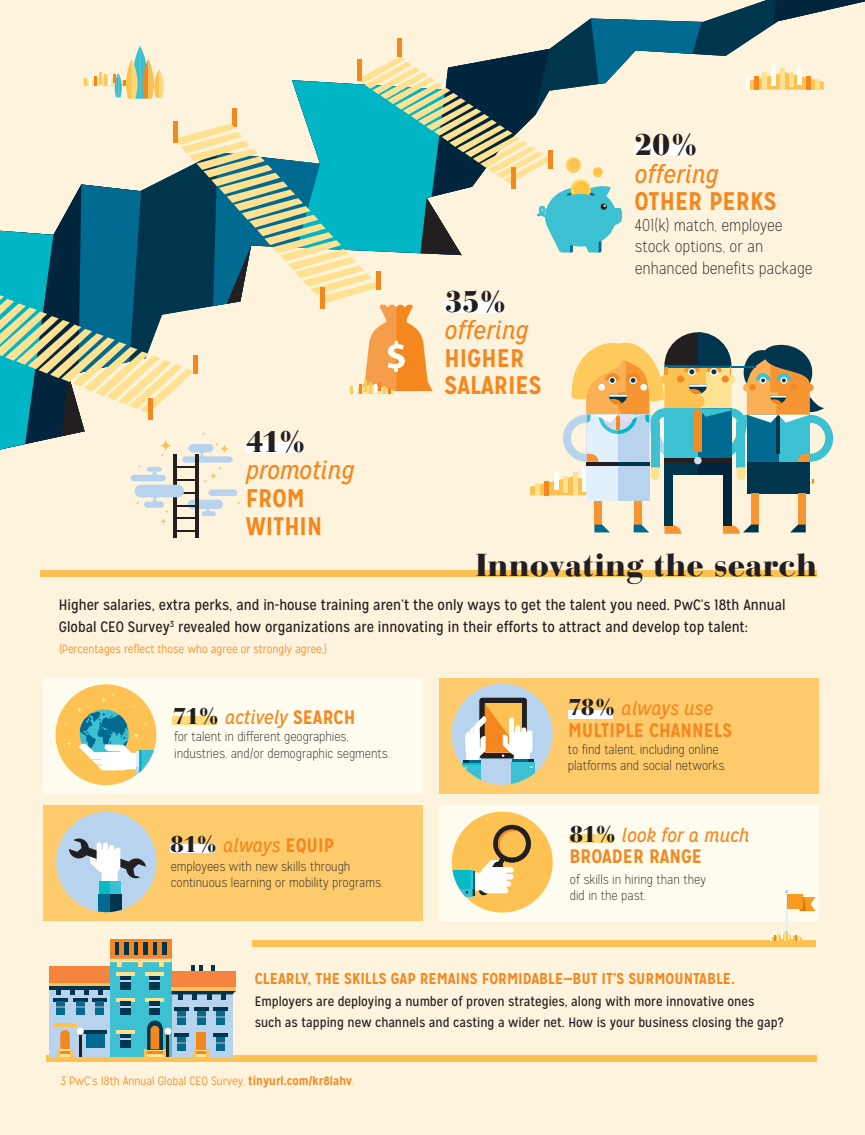
<style>
.page{position:relative;width:865px;height:1135px;background:#fff}
.page>*{position:absolute;margin:0;border:0;box-sizing:border-box;transform-origin:0 0}
.t1{font:900 31.5px "Bauer Bodoni";color:#231f20}
.t2{font:900 29.7px "Bauer Bodoni";color:#231f20}
.t3{font:700 25.5px/27.6px "Mission Gothic";color:#f5871f}
.t4{font:italic 25.5px "Mission Gothic";color:#f5871f}
.t5{font:italic 19.5px/21.1px "Mission Gothic";color:#f5871f}
.t6{font:700 19.5px/21.1px "Mission Gothic";color:#f5871f}
.t7{font:100 16.95px/21.1px "Mission Gothic";color:#231f20}
.t8{font:700 15.75px "Mission Gothic";color:#f5871f}
.t9{font:15px/22.5px "Mission Gothic";color:#231f20}
.t10{font:100 13.5px/16.5px "Mission Gothic";color:#231f20}
.t11{font:13.5px/21px "Mission Gothic";color:#231f20}
.t12{font:300 12px "Mission Gothic";color:#f5871f}
.s1{font-family:"Bauer Bodoni";font-weight:900;font-style:normal;font-size:22.65px;color:#231f20}
.s2{font-weight:700;font-style:normal}
.s3{font-family:"Bauer Bodoni";font-weight:900;font-size:22.65px;color:#231f20}
.s4{font-weight:400;font-style:italic}
.s5{font-weight:700}
</style>
<div class="page">
<div style="left:0;top:0;width:864px;height:1134px;background:#fef3dc"></div>
<div style="left:252px;top:940px;width:563px;height:6px;background:#fdc251"></div>
<div style="left:46px;top:1054px;width:770px;height:7px;background:#fdc251"></div>
<div style="left:43px;top:805px;width:380px;height:115px;background:#fdcb6c"></div>
<div style="left:439px;top:805px;width:379px;height:115px;background:#fffef4"></div>
<div style="left:439px;top:677px;width:379px;height:116px;background:#fdcb6c"></div>
<div style="left:43px;top:677px;width:380px;height:116px;background:#fffef4"></div>
<div style="left:56px;top:684px;width:100px;height:100px;background:#fdc251;border-radius:50%"></div>
<svg style="left:64px;top:694px;width:92px;height:85px"></svg>
<div style="left:107px;top:754px;width:22px;height:16px;background:#fff;border-radius:6px"></div>
<div style="left:451px;top:683px;width:101px;height:101px;background:#b7d3ed;border-radius:50%"></div>
<div style="left:479px;top:697px;width:47px;height:61px;background:#231f20;border-radius:3px"></div>
<svg style="left:475px;top:777px;width:6px;height:3px"></svg>
<svg style="left:511px;top:777px;width:17px;height:7px"></svg>
<hr style="left:511px;top:761px;width:24px;height:2px;background:#3bc1d1">
<div style="left:528px;top:763px;width:7px;height:21px;background:#fdcb6c"></div>
<svg style="left:462px;top:703px;width:72px;height:74px"></svg>
<div style="left:173px;top:715px;width:44px;height:9px;background:#feda7a"></div>
<div style="left:567px;top:710px;width:45px;height:9px;background:#fff"></div>
<div style="left:170px;top:843px;width:44px;height:9px;background:#fff"></div>
<div style="left:569px;top:833px;width:44px;height:9px;background:#feda7a"></div>
<div style="left:451px;top:811px;width:101px;height:101px;background:#fdc251;border-radius:50%"></div>
<svg style="left:452px;top:870px;width:10px;height:18px"></svg>
<svg style="left:462px;top:824px;width:69px;height:72px"></svg>
<div style="left:56px;top:811px;width:100px;height:100px;background:#b7d3ed;border-radius:50%"></div>
<div style="left:99px;top:881px;width:22px;height:13px;background:#08bac6"></div>
<div style="left:110px;top:881px;width:11px;height:14px;background:#3bc1d1"></div>
<div style="left:110px;top:893px;width:12px;height:18px;background:#00354e"></div>
<div style="left:98px;top:893px;width:12px;height:18px;background:#006a90"></div>
<svg style="left:69px;top:838px;width:77px;height:43px"></svg>
<hr style="left:196px;top:454px;width:3px;height:83px;background:#231f20">
<hr style="left:173px;top:454px;width:3px;height:83px;background:#231f20">
<hr style="left:785px;top:892px;width:2px;height:38px;background:#e1f0fa">
<svg style="left:770px;top:930px;width:31px;height:10px"></svg>
<div style="left:787px;top:893px;width:15px;height:15px;background:#f89b20"></div>
<svg style="left:799px;top:896px;width:16px;height:14px"></svg>
<div style="left:41px;top:569px;width:775px;height:7px;background:#fdc251"></div>
<div style="left:49px;top:981px;width:61px;height:75px;background:#b7d3ed"></div>
<div style="left:49px;top:967px;width:61px;height:15px;background:#f5843f"></div>
<hr style="left:49px;top:966px;width:61px;height:2px;background:#f5843f">
<svg style="left:49px;top:982px;width:61px;height:4px"></svg>
<hr style="left:49px;top:986px;width:61px;height:3px;background:#00354e">
<svg style="left:56px;top:989px;width:5px;height:5px"></svg>
<svg style="left:70px;top:989px;width:5px;height:5px"></svg>
<svg style="left:84px;top:989px;width:5px;height:5px"></svg>
<svg style="left:98px;top:989px;width:5px;height:5px"></svg>
<hr style="left:54px;top:997px;width:14px;height:3px;background:#00354e">
<hr style="left:73px;top:997px;width:14px;height:3px;background:#00354e">
<hr style="left:93px;top:997px;width:14px;height:3px;background:#00354e">
<svg style="left:57px;top:1000px;width:8px;height:14px"></svg>
<svg style="left:76px;top:1000px;width:8px;height:14px"></svg>
<svg style="left:96px;top:1000px;width:8px;height:14px"></svg>
<hr style="left:54px;top:1023px;width:22px;height:3px;background:#fdc251">
<svg style="left:57px;top:1030px;width:16px;height:26px"></svg>
<svg style="left:83px;top:1030px;width:24px;height:3px"></svg>
<div style="left:86px;top:1033px;width:18px;height:14px;background:#006a90"></div>
<div style="left:110px;top:954px;width:61px;height:102px;background:#3bc1d1"></div>
<div style="left:110px;top:939px;width:61px;height:15px;background:#00354e"></div>
<div style="left:110px;top:939px;width:5px;height:15px;background:#f5871f"></div>
<div style="left:119px;top:939px;width:5px;height:15px;background:#f5871f"></div>
<div style="left:129px;top:939px;width:5px;height:15px;background:#f5871f"></div>
<div style="left:138px;top:939px;width:5px;height:15px;background:#f5871f"></div>
<hr style="left:148px;top:939px;width:4px;height:15px;background:#f5871f">
<div style="left:157px;top:939px;width:5px;height:15px;background:#f5871f"></div>
<hr style="left:167px;top:939px;width:4px;height:15px;background:#f5871f">
<hr style="left:110px;top:938px;width:61px;height:3px;background:#f5871f">
<svg style="left:110px;top:954px;width:61px;height:4px"></svg>
<svg style="left:110px;top:958px;width:61px;height:8px"></svg>
<svg style="left:116px;top:972px;width:19px;height:3px"></svg>
<hr style="left:116px;top:997px;width:19px;height:3px;background:#ffe192">
<svg style="left:120px;top:975px;width:11px;height:14px"></svg>
<svg style="left:120px;top:1000px;width:11px;height:14px"></svg>
<svg style="left:146px;top:972px;width:18px;height:3px"></svg>
<hr style="left:146px;top:997px;width:18px;height:3px;background:#ffe192">
<svg style="left:149px;top:975px;width:11px;height:14px"></svg>
<svg style="left:149px;top:1000px;width:11px;height:14px"></svg>
<svg style="left:116px;top:1030px;width:19px;height:3px"></svg>
<svg style="left:120px;top:1033px;width:11px;height:14px"></svg>
<svg style="left:147px;top:1020px;width:15px;height:15px"></svg>
<svg style="left:144px;top:1025px;width:22px;height:31px"></svg>
<svg style="left:211px;top:965px;width:4px;height:5px"></svg>
<svg style="left:199px;top:965px;width:4px;height:5px"></svg>
<svg style="left:191px;top:965px;width:4px;height:5px"></svg>
<div style="left:171px;top:987px;width:61px;height:69px;background:#b7d3ed"></div>
<div style="left:171px;top:972px;width:65px;height:15px;background:#f5843f"></div>
<hr style="left:171px;top:970px;width:65px;height:3px;background:#f5843f">
<hr style="left:171px;top:987px;width:65px;height:3px;background:#fdc251">
<svg style="left:171px;top:990px;width:65px;height:8px"></svg>
<svg style="left:216px;top:1010px;width:9px;height:14px"></svg>
<svg style="left:197px;top:1010px;width:8px;height:14px"></svg>
<svg style="left:177px;top:1010px;width:9px;height:14px"></svg>
<hr style="left:213px;top:1007px;width:14px;height:3px;background:#00354e">
<hr style="left:194px;top:1007px;width:14px;height:3px;background:#00354e">
<hr style="left:175px;top:1007px;width:14px;height:3px;background:#00354e">
<hr style="left:213px;top:1033px;width:14px;height:3px;background:#00354e">
<hr style="left:175px;top:1033px;width:14px;height:3px;background:#00354e">
<svg style="left:216px;top:1036px;width:9px;height:14px"></svg>
<svg style="left:177px;top:1036px;width:9px;height:14px"></svg>
<svg style="left:193px;top:1048px;width:16px;height:8px"></svg>
<div style="left:196px;top:1031px;width:10px;height:17px;background:#f5871f"></div>
<hr style="left:79px;top:1030px;width:2px;height:26px;background:#231f20">
<div style="left:77px;top:1027px;width:7px;height:7px;background:#fffef4;border-radius:50%"></div>
<hr style="left:167px;top:1030px;width:2px;height:26px;background:#231f20">
<div style="left:164px;top:1027px;width:7px;height:7px;background:#fffef4;border-radius:50%"></div>
<svg style="left:0;top:0;width:865px;height:533px"></svg>
<h2 class="t2" style="left:246px;top:423px;width:63px">41%</h2>
<h3 class="t4" style="left:246px;top:455px;width:110px">promoting</h3>
<h3 class="t3" style="left:246px;top:484px;width:78px">FROM<br>WITHIN</h3>
<h2 class="t2" style="left:444px;top:283px;width:65px">35%</h2>
<h3 class="t4" style="left:444px;top:315px;width:85px">offering</h3>
<h3 class="t3" style="left:444px;top:344px;width:98px">HIGHER<br>SALARIES</h3>
<h2 class="t2" style="left:634px;top:126px;width:66px">20%</h2>
<h3 class="t4" style="left:634px;top:158px;width:85px">offering</h3>
<h3 class="t3" style="left:634px;top:187px;width:143px">OTHER PERKS</h3>
<p class="t7" style="left:634px;top:215px;width:179px">401(k) match, employee stock options, or an enhanced benefits package</p>
<h1 class="t1" style="left:475px;top:545px;width:343px">Innovating the search</h1>
<p class="t9" style="left:59px;top:593px;width:727px">Higher salaries, extra perks, and in-house training aren’t the only ways to get the talent you need. PwC’s 18th Annual<br>Global CEO Survey<sup>3</sup> revealed how organizations are innovating in their efforts to attract and develop top talent:</p>
<p class="t12" style="left:59px;top:642px;width:269px">(Percentages reflect those who agree or strongly agree.)</p>
<h3 class="t5" style="left:173px;top:706px;width:184px"><span class="s1">71%</span> actively <span class="s2">SEARCH</span></h3>
<p class="t10" style="left:174px;top:728px;width:217px">for talent in different geographies, industries, and/or demographic segments.</p>
<h3 class="t5" style="left:170px;top:834px;width:165px"><span class="s1">81%</span> always <span class="s2">EQUIP</span></h3>
<p class="t10" style="left:171px;top:857px;width:214px">employees with new skills through continuous learning or mobility programs.</p>
<h3 class="t6" style="left:567px;top:698px;width:165px"><span class="s3">78%</span> <span class="s4">always use<br></span>MULTIPLE CHANNELS</h3>
<p class="t10" style="left:567px;top:740px;width:160px">to find talent, including online platforms and social networks.</p>
<h3 class="t5" style="left:569px;top:824px;width:181px"><span class="s1">81%</span> look for a much<br><span class="s2">BROADER RANGE</span></h3>
<p class="t10" style="left:569px;top:870px;width:137px">of skills in hiring than they did in the past.</p>
<p class="t8" style="left:254px;top:968px;width:481px">CLEARLY, THE SKILLS GAP REMAINS FORMIDABLE—BUT IT’S SURMOUNTABLE.</p>
<p class="t11" style="left:254px;top:990px;width:530px">Employers are deploying a number of proven strategies, along with more innovative ones such as tapping new channels and casting a wider net. How is your business closing the gap?</p>
<p class="t12" style="left:60px;top:1073px;width:295px">3 PwC’s 18th Annual Global CEO Survey, <span class="s5">tinyurl.com/kr8lahv</span>.</p>
</div>
